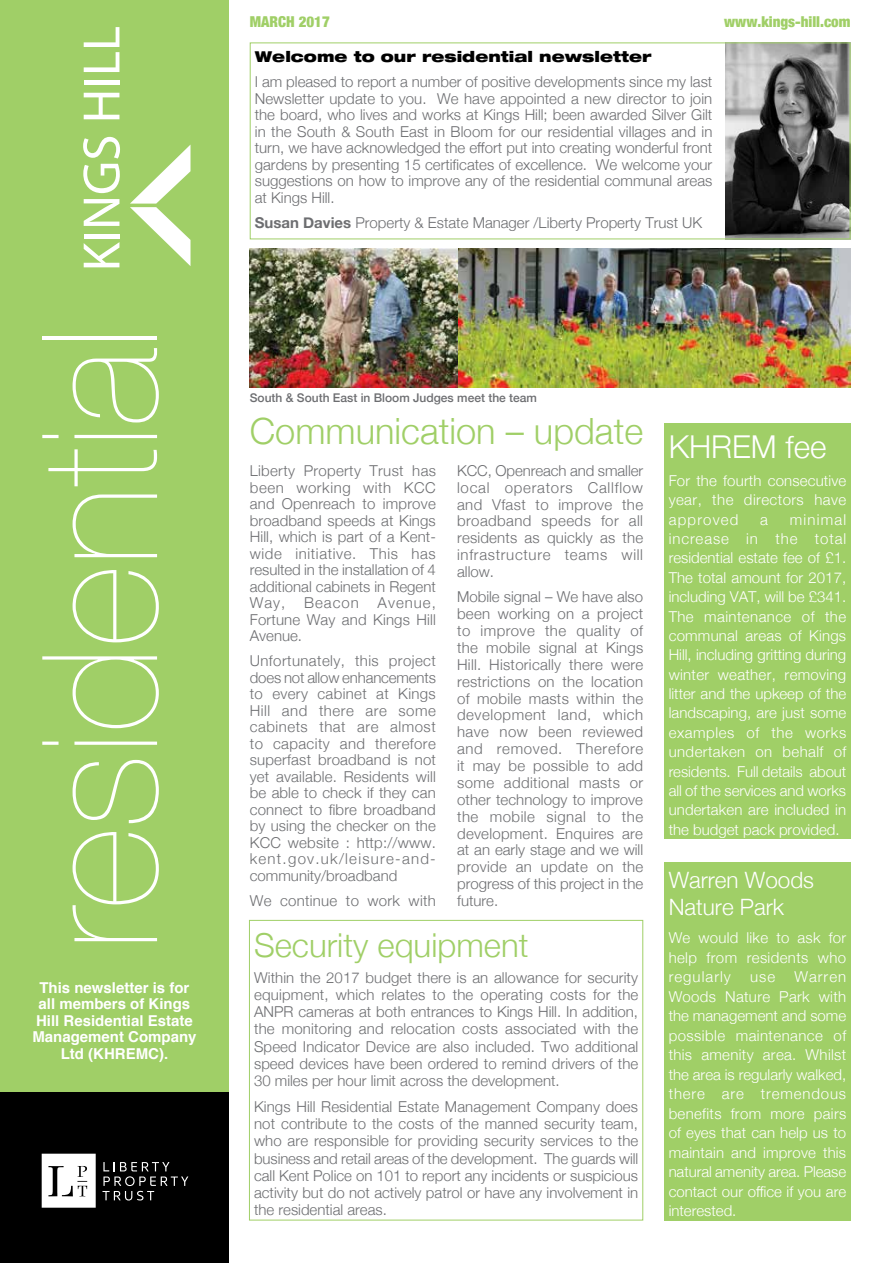
<style>
.page{position:relative;width:893px;height:1263px;background:#fff}
.page>*{position:absolute;margin:0;border:0;box-sizing:border-box;transform-origin:0 0}
.t1{font:200 160.65px "Helvetica Neue";color:#fff}
.t2{font:300 36.15px "Helvetica Neue";color:#a0cf67}
.t3{font:300 33px "Helvetica Neue";color:#a0cf67}
.t4{font:300 31.5px "Helvetica Neue";color:#fff}
.t5{font:300 22.5px/27px "Helvetica Neue";color:#fff}
.t6{font:300 15px/16.5px "Helvetica Neue";color:#6d6e71;text-align:justify}
.t7{font:300 15px/19.4px "Helvetica Neue";letter-spacing:.005em;color:#fff;text-align:justify}
.t8{font:700 15px/16.5px "Helvetica";color:#fff;text-align:center}
.t9{font:900 expanded 15px "Helvetica Neue";color:#000}
.t10{font:900 condensed 15px "Helvetica Neue";color:#a0cf67}
.t11{font:300 15px "Helvetica Neue";letter-spacing:.02em;color:#6d6e71}
.t12{font:500 12px "Helvetica Neue";color:#6d6e71}
.s1{font-weight:700}
</style>
<div class="page">
<img style="left:725px;top:45px;width:123px;height:192px">
<div style="left:250px;top:43px;width:600px;height:196px;border:1px solid #a0cf67"></div>
<div style="left:0;top:0;width:229px;height:1262px;background:#a0cf67"></div>
<svg style="left:84px;top:242px;width:35px;height:25px"></svg>
<div style="left:84px;top:234px;width:35px;height:5px;background:#fff"></div>
<svg style="left:84px;top:199px;width:35px;height:27px"></svg>
<svg style="left:83px;top:137px;width:37px;height:56px"></svg>
<svg style="left:84px;top:93px;width:35px;height:26px"></svg>
<div style="left:84px;top:80px;width:35px;height:5px;background:#fff"></div>
<svg style="left:84px;top:27px;width:35px;height:45px"></svg>
<svg style="left:130px;top:145px;width:60px;height:121px"></svg>
<div style="left:664px;top:423px;width:186px;height:416px;background:#a0cf67"></div>
<div style="left:0;top:1093px;width:229px;height:170px;background:#000"></div>
<svg style="left:42px;top:1154px;width:54px;height:54px;background:#e4e4e4"></svg>
<svg style="left:102px;top:1162px;width:86px;height:38px"></svg>
<div style="left:249px;top:920px;width:394px;height:300px;border:1px solid #a0cf67"></div>
<div style="left:664px;top:862px;width:186px;height:358px;background:#a0cf67"></div>
<img style="left:250px;top:249px;width:600px;height:138px">
<h1 class="t1" style="left:-25px;top:950px;width:624px;rotate:-90deg">residential</h1>
<p class="t8" style="left:32px;top:979px;width:166px">This newsletter is for all members of Kings<br>Hill Residential Estate<br>Management Company<br>Ltd (KHREMC).</p>
<p class="t10" style="left:250px;top:10px;width:82px">MARCH 2017</p>
<p class="t10" style="left:724px;top:10px;width:128px">www.kings-hill.com</p>
<p class="t9" style="left:255px;top:47px;width:398px">Welcome to our residential newsletter</p>
<p class="t6" style="left:255px;top:72px;width:459px">I am pleased to report a number of positive developments since my last Newsletter update to you. We have appointed a new director to join the board, who lives and works at Kings Hill; been awarded Silver Gilt in the South &amp; South East in Bloom for our residential villages and in turn, we have acknowledged the effort put into creating wonderful front gardens by presenting 15 certificates of excellence. We welcome your suggestions on how to improve any of the residential communal areas at Kings Hill.</p>
<p class="t6" style="left:255px;top:213px;width:449px"><span class="s1">Susan Davies</span> Property &amp; Estate Manager /Liberty Property Trust UK</p>
<p class="t12" style="left:250px;top:388px;width:289px">South &amp; South East in Bloom Judges meet the team</p>
<h2 class="t2" style="left:250px;top:401px;width:395px">Communication – update</h2>
<p class="t6" style="left:250px;top:461px;width:188px">Liberty Property Trust has been working with KCC and Openreach to improve broadband speeds at Kings Hill, which is part of a Kent&shy;wide initiative. This has resulted in the installation of 4 additional cabinets in Regent Way, Beacon Avenue, Fortune Way and Kings Hill Avenue.</p>
<p class="t6" style="left:250px;top:651px;width:188px">Unfortunately, this project does not allow enhancements to every cabinet at Kings Hill and there are some cabinets that are almost to capacity and therefore superfast broadband is not yet available. Residents will be able to check if they can connect to fibre broadband by using the checker on the KCC website : http://www. kent.gov.uk/leisure-and&shy;community/broadband</p>
<p class="t11" style="left:250px;top:888px;width:188px">We continue to work with</p>
<p class="t6" style="left:457px;top:461px;width:188px">KCC, Openreach and smaller local operators Callflow and Vfast to improve the broadband speeds for all residents as quickly as the infrastructure teams will allow.</p>
<p class="t6" style="left:457px;top:588px;width:188px">Mobile signal – We have also been working on a project to improve the quality of the mobile signal at Kings Hill. Historically there were restrictions on the location of mobile masts within the development land, which have now been reviewed and removed. Therefore it may be possible to add some additional masts or other technology to improve the mobile signal to the development. Enquires are at an early stage and we will provide an update on the progress of this project in the future.</p>
<h3 class="t3" style="left:254px;top:918px;width:276px">Security equipment</h3>
<p class="t6" style="left:254px;top:968px;width:386px;line-height:17.2px">Within the 2017 budget there is an allowance for security equipment, which relates to the operating costs for the ANPR cameras at both entrances to Kings Hill. In addition, the monitoring and relocation costs associated with the Speed Indicator Device are also included. Two additional speed devices have been ordered to remind drivers of the 30 miles per hour limit across the development.</p>
<p class="t6" style="left:254px;top:1097px;width:386px;line-height:17.2px">Kings Hill Residential Estate Management Company does not contribute to the costs of the manned security team, who are responsible for providing security services to the business and retail areas of the development. The guards will call Kent Police on 101 to report any incidents or suspicious activity but do not actively patrol or have any involvement in the residential areas.</p>
<h3 class="t4" style="left:669px;top:421px;width:159px">KHREM fee</h3>
<p class="t7" style="left:669px;top:470px;width:179px">For the fourth consecutive year, the directors have approved</p>
<p class="t7" style="left:669px;top:509px;width:179px;text-indent:121px">minimal increase in the total residential estate fee of £1.<br>The total amount for 2017, including VAT, will be £341.<br>The maintenance of the communal areas of Kings Hill, including gritting during winter weather, removing litter and the upkeep of the landscaping, are just some examples of the works undertaken on behalf of residents. Full details about all of the services and works undertaken are included in the budget pack provided.</p>
<p class="t7" style="left:760px;top:509px;width:9px">a</p>
<h3 class="t5" style="left:669px;top:865px;width:147px">Warren Woods<br>Nature Park</h3>
<p class="t7" style="left:669px;top:927px;width:179px">We would like to ask for help from residents who regularly</p>
<p class="t7" style="left:669px;top:966px;width:179px;text-indent:126px">Warren Woods Nature Park with the management and some possible maintenance of this amenity area. Whilst the area is regularly walked, there are tremendous benefits from more pairs of eyes that can help us to maintain and improve this natural amenity area. Please contact our office if you are interested.</p>
<p class="t7" style="left:750px;top:966px;width:27px">use</p>
</div>
